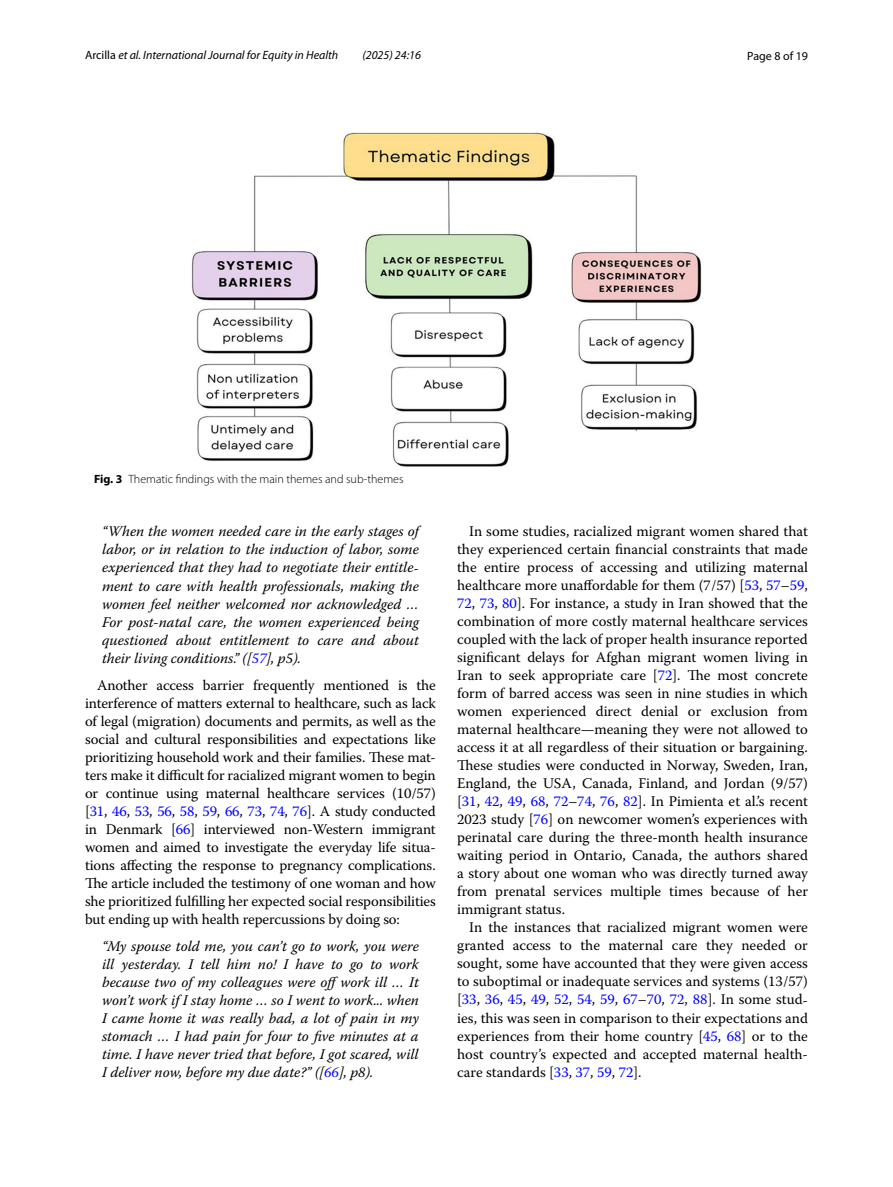
<style>
.page{position:relative;width:893px;height:1187px;background:#fff}
.page>*{position:absolute;margin:0;border:0;box-sizing:border-box;transform-origin:0 0}
.t1{font:14.7px/18px "Warnock Pro";color:#000;text-align:justify}
.t2{font:italic 14.7px/18px "Warnock Pro";color:#000;text-align:justify}
.t3{font:italic 12px "Myriad Pro";color:#000}
.t4{font:300 12px "Myriad Pro";color:#000}
.t5{font:12px "Myriad Pro";color:#000}
.s1{font-style:normal}
.s2{font-weight:700}
.s3{color:#00f}
</style>
<div class="page">
<img style="left:191px;top:133px;width:511px;height:334px">
<p class="t3" style="left:85px;top:48px;width:255px"><span class="s1">Arcilla</span> et al. International Journal for Equity in Health</p>
<p class="t3" style="left:362px;top:48px;width:60px">(2025) 24:16</p>
<p class="t5" style="left:747px;top:48px;width:62px">Page 8 of 19</p>
<p class="t4" style="left:94px;top:472px;width:311px"><span class="s2">Fig. 3</span> Thematic findings with the main themes and sub-themes</p>
<p class="t2" style="left:102px;top:522px;width:318px">“When the women needed care in the early stages of labor, or in relation to the induction of labor, some experienced that they had to negotiate their entitle&shy;ment to care with health professionals, making the women feel neither welcomed nor acknowledged … For post-natal care, the women experienced being questioned about entitlement to care and about their living conditions.” ([<span class="s3">57</span>], p5).</p>
<p class="t1" style="left:85px;top:675px;width:352px;text-indent:12px">Another access barrier frequently mentioned is the interference of matters external to healthcare, such as lack of legal (migration) documents and permits, as well as the social and cultural responsibilities and expectations like prioritizing household work and their families. These mat&shy;ters make it difficult for racialized migrant women to begin or continue using maternal healthcare services (10/57) [<span class="s3">31</span>, <span class="s3">46</span>, <span class="s3">53</span>, <span class="s3">56</span>, <span class="s3">58</span>, <span class="s3">59</span>, <span class="s3">66</span>, <span class="s3">73</span>, <span class="s3">74</span>, <span class="s3">76</span>]. A study conducted in Denmark [<span class="s3">66</span>] interviewed non-Western immigrant women and aimed to investigate the everyday life situa&shy;tions affecting the response to pregnancy complications.<br>The article included the testimony of one woman and how she prioritized fulfilling her expected social responsibilities but ending up with health repercussions by doing so:</p>
<p class="t2" style="left:102px;top:937px;width:318px">“My spouse told me, you can’t go to work, you were ill yesterday. I tell him no! I have to go to work because two of my colleagues were offwork ill … It won’t work if I stay home … so I went to work... when I came home it was really bad, a lot of pain in my stomach … I had pain for four to five minutes at a time. I have never tried that before, I got scared, will I deliver now, before my due date?” ([<span class="s3">66</span>], p8).</p>
<p class="t1" style="left:457px;top:522px;width:352px;text-indent:12px">In some studies, racialized migrant women shared that they experienced certain financial constraints that made the entire process of accessing and utilizing maternal healthcare more unaffordable for them (7/57) [<span class="s3">53</span>, <span class="s3">57</span>–<span class="s3">59</span>, <span class="s3">72</span>, <span class="s3">73</span>, <span class="s3">80</span>]. For instance, a study in Iran showed that the combination of more costly maternal healthcare services coupled with the lack of proper health insurance reported significant delays for Afghan migrant women living in Iran to seek appropriate care [<span class="s3">72</span>]. The most concrete form of barred access was seen in nine studies in which women experienced direct denial or exclusion from maternal healthcare—meaning they were not allowed to access it at all regardless of their situation or bargaining.<br>These studies were conducted in Norway, Sweden, Iran, England, the USA, Canada, Finland, and Jordan (9/57) [<span class="s3">31</span>, <span class="s3">42</span>, <span class="s3">49</span>, <span class="s3">68</span>, <span class="s3">72</span>–<span class="s3">74</span>, <span class="s3">76</span>, <span class="s3">82</span>]. In Pimienta et al.’s recent 2023 study [<span class="s3">76</span>] on newcomer women’s experiences with perinatal care during the three-month health insurance waiting period in Ontario, Canada, the authors shared a story about one woman who was directly turned away from prenatal services multiple times because of her immigrant status.</p>
<p class="t1" style="left:457px;top:918px;width:352px;text-indent:12px">In the instances that racialized migrant women were granted access to the maternal care they needed or sought, some have accounted that they were given access to suboptimal or inadequate services and systems (13/57) [<span class="s3">33</span>, <span class="s3">36</span>, <span class="s3">45</span>, <span class="s3">49</span>, <span class="s3">52</span>, <span class="s3">54</span>, <span class="s3">59</span>, <span class="s3">67</span>–<span class="s3">70</span>, <span class="s3">72</span>, <span class="s3">88</span>]. In some stud&shy;ies, this was seen in comparison to their expectations and experiences from their home country [<span class="s3">45</span>, <span class="s3">68</span>] or to the host country’s expected and accepted maternal health&shy;care standards [<span class="s3">33</span>, <span class="s3">37</span>, <span class="s3">59</span>, <span class="s3">72</span>].</p>
</div>
